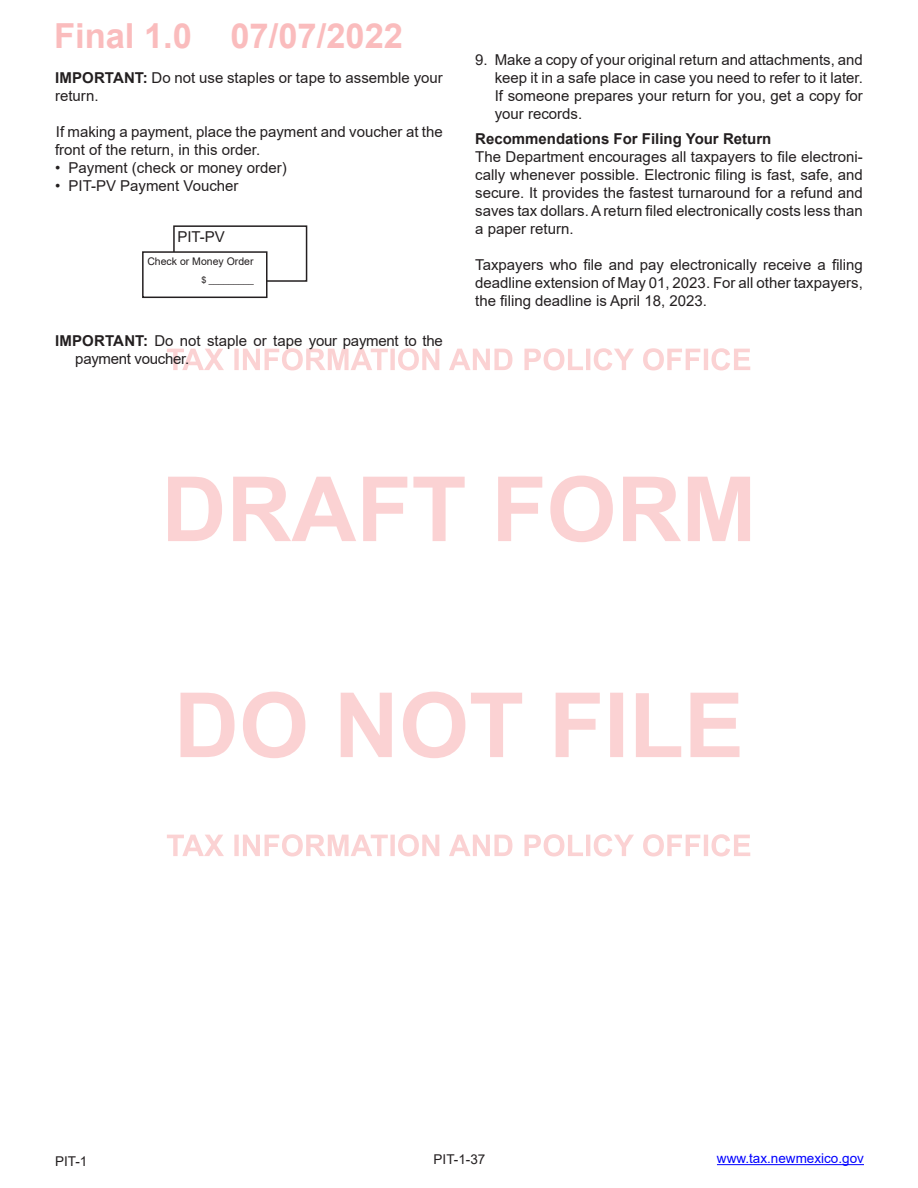
<style>
.page{position:relative;width:918px;height:1188px;background:#fff}
.page>*{position:absolute;margin:0;border:0;box-sizing:border-box;transform-origin:0 0}
.t1{font:700 34.5px "Arial";color:#fabcbd}
.t2{font:15px/18px "Arial";color:#231f20;text-align:justify}
.t3{font:15px/18px "Arial";letter-spacing:-.02em;color:#231f20}
.TOC_SubHeader_L1{font:700 15px "Arial";color:#231f20}
.t4{font:13.5px "Arial";color:#00f}
.t5{font:13.5px "Arial";color:#231f20}
.t6{font:10.5px "Arial";color:#231f20}
.t7{font:9px "Arial";color:#231f20}
.s1{font-weight:700}
</style>
<div class="page">
<svg style="left:167px;top:834px;width:583px;height:22px"></svg>
<svg style="left:181px;top:692px;width:559px;height:66px"></svg>
<svg style="left:168px;top:476px;width:582px;height:66px"></svg>
<svg style="left:167px;top:348px;width:583px;height:22px"></svg>
<div style="left:173px;top:225px;width:134px;height:57px;border:2px solid #231f20"></div>
<div style="left:170px;top:253px;width:96px;height:29px;background:#fff"></div>
<div style="left:142px;top:251px;width:126px;height:47px;border:2px solid #231f20"></div>
<hr style="left:717px;top:1164px;width:147px;height:1px;background:#00f">
<h1 class="t1" style="left:54px;top:12px;width:351px">Final 1.0 07/07/2022</h1>
<p class="t2" style="left:55px;top:69px;width:389px"><span class="s1">IMPORTANT:</span> Do not use staples or tape to assemble your return.</p>
<p class="t2" style="left:55px;top:123px;width:389px">If making a payment, place the payment and voucher at the front of the return, in this order.</p>
<p class="t2" style="left:55px;top:159px;width:233px">• Payment (check or money order)</p>
<p class="t2" style="left:55px;top:177px;width:185px">• PIT-PV Payment Voucher</p>
<p class="t2" style="left:177px;top:228px;width:49px">PIT-PV</p>
<p class="t6" style="left:147px;top:254px;width:108px">Check or Money Order</p>
<p class="t7" style="left:201px;top:273px;width:54px">$ _________</p>
<p class="t3" style="left:75px;top:331px;width:369px;text-indent:-20px"><span class="s1">IMPORTANT:</span> Do not staple or tape your payment to the payment voucher.</p>
<p class="t2" style="left:495px;top:51px;width:370px;text-indent:-20px">9. Make a copy of your original return and attachments, and keep it in a safe place in case you need to refer to it later.<br>If someone prepares your return for you, get a copy for your records.</p>
<p class="TOC_SubHeader_L1" style="left:475px;top:128px;width:298px">Recommendations For Filing Your Return</p>
<p class="t2" style="left:475px;top:147px;width:389px">The Department encourages all taxpayers to file electroni&shy;cally whenever possible. Electronic filing is fast, safe, and secure. It provides the fastest turnaround for a refund and saves tax dollars. A return filed electronically costs less than a paper return.</p>
<p class="t2" style="left:475px;top:255px;width:389px">Taxpayers who file and pay electronically receive a filing deadline extension of May 01, 2023. For all other taxpayers, the filing deadline is April 18, 2023.</p>
<p class="t5" style="left:55px;top:1152px;width:34px">PIT-1</p>
<p class="t5" style="left:434px;top:1150px;width:53px">PIT-1-37</p>
<p class="t4" style="left:717px;top:1149px;width:149px">www.tax.newmexico.gov</p>
</div>
